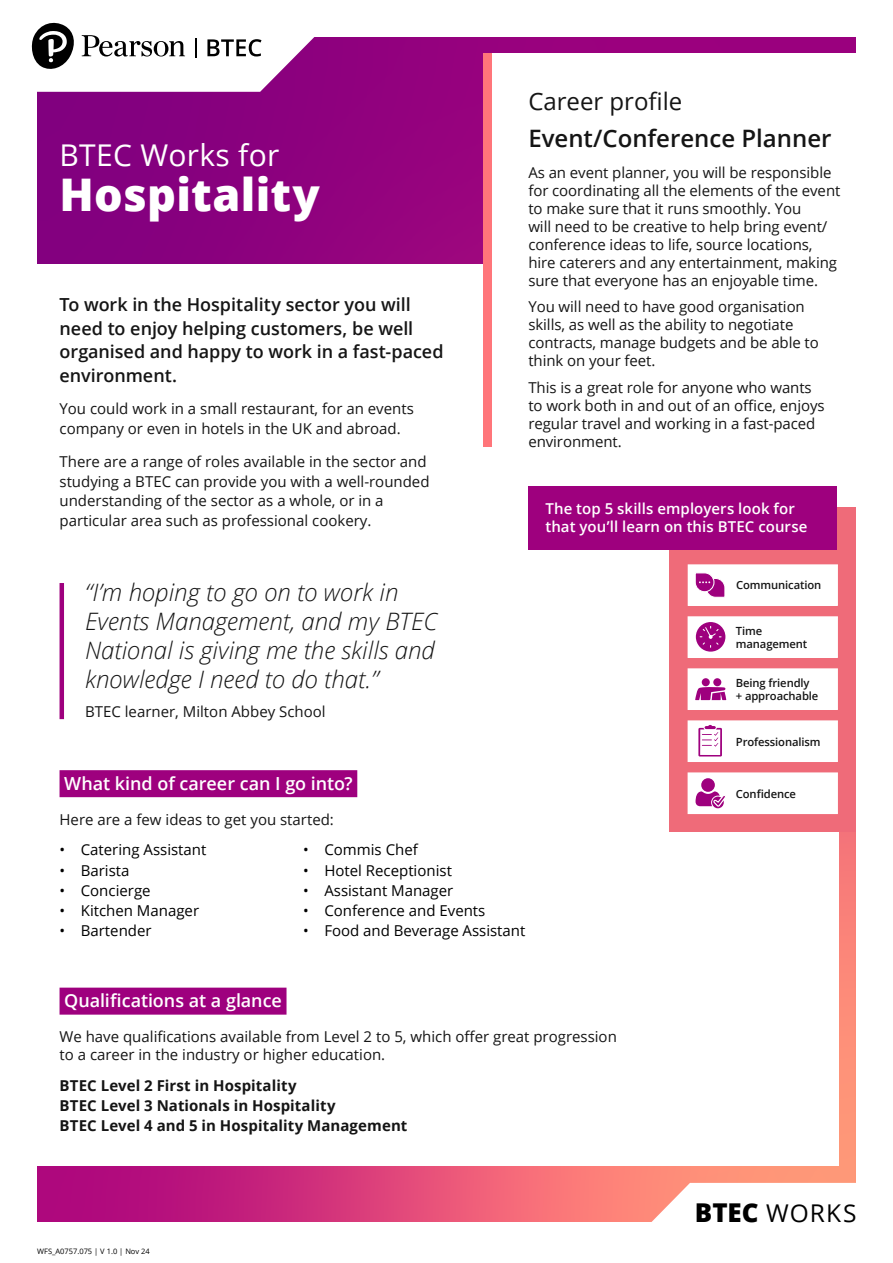
<style>
.page{position:relative;width:893px;height:1263px;background:#fff}
.page>*{position:absolute;margin:0;border:0;box-sizing:border-box;transform-origin:0 0}
.t1{font:800 45px "Open Sans";letter-spacing:.005em;color:#fff}
.t2{font:30px "Open Sans";letter-spacing:.01em;color:#fff}
.t3{font:24.45px "Open Sans";letter-spacing:.05em;color:#000}
.t4{font:italic 300 24px/28.8px "Open Sans";color:#151515}
.t5{font:600 24px "Open Sans";color:#151515}
.t6{font:24px "Open Sans";color:#151515}
.Intro_text{font:600 18px/23.4px "Open Sans";color:#151515}
.t7{font:600 18px "Open Sans";letter-spacing:-.005em;color:#fff}
.Body_text{font:15px/18px "Open Sans";letter-spacing:-.005em;color:#151515}
.t8{font:15px "Open Sans";color:#000}
.t9{font:700 15px "Open Sans";letter-spacing:.005em;color:#151515}
.Top_5_title{font:600 15px/18px "Open Sans";letter-spacing:.005em;color:#fff}
.t10{font:600 11.25px/13.5px "Open Sans";letter-spacing:-.01em;color:#151515}
.t11{font:7.5px "Open Sans";color:#000}
.s1{font-weight:800;font-size:25.95px}
</style>
<div class="page">
<img style="left:37px;top:37px;width:819px;height:1184px">
<div style="left:20px;top:264px;width:819px;height:901px;background:#fff"></div>
<svg style="left:31px;top:22px;width:333px;height:70px"></svg>
<svg style="left:599px;top:1183px;width:257px;height:39px"></svg>
<div style="left:60px;top:770px;width:297px;height:27px;background:#9e007e"></div>
<div style="left:60px;top:988px;width:227px;height:27px;background:#9e007e"></div>
<hr style="left:60px;top:583px;width:4px;height:136px;background:#9e007e">
<div style="left:484px;top:53px;width:409px;height:473px;background:#fff"></div>
<div style="left:670px;top:507px;width:186px;height:325px;background:#ef6b79"></div>
<div style="left:528px;top:486px;width:309px;height:63px;background:#9e007e"></div>
<div style="left:484px;top:53px;width:8px;height:394px;background:#ff757a"></div>
<div style="left:688px;top:773px;width:149px;height:40px;background:#fff"></div>
<div style="left:688px;top:772px;width:150px;height:42px;border:2px solid #fff"></div>
<div style="left:701px;top:778px;width:14px;height:14px;background:#9e007e;border-radius:50%"></div>
<svg style="left:695px;top:791px;width:30px;height:17px"></svg>
<div style="left:688px;top:721px;width:149px;height:40px;background:#fff"></div>
<div style="left:688px;top:720px;width:150px;height:42px;border:2px solid #fff"></div>
<svg style="left:698px;top:725px;width:24px;height:31px"></svg>
<div style="left:688px;top:669px;width:149px;height:40px;background:#fff"></div>
<div style="left:688px;top:668px;width:150px;height:42px;border:2px solid #fff"></div>
<svg style="left:695px;top:686px;width:31px;height:14px"></svg>
<div style="left:702px;top:678px;width:8px;height:8px;background:#9e007e;border-radius:4px"></div>
<div style="left:713px;top:678px;width:8px;height:8px;background:#9e007e;border-radius:4px"></div>
<div style="left:688px;top:617px;width:149px;height:40px;background:#fff"></div>
<div style="left:688px;top:616px;width:150px;height:42px;border:2px solid #fff"></div>
<div style="left:688px;top:565px;width:149px;height:40px;background:#fff"></div>
<div style="left:688px;top:564px;width:150px;height:42px;border:2px solid #fff"></div>
<svg style="left:695px;top:573px;width:30px;height:25px"></svg>
<svg style="left:696px;top:622px;width:29px;height:30px"></svg>
<h1 class="t2" style="left:60px;top:135px;width:221px">BTEC Works for</h1>
<h2 class="t1" style="left:60px;top:161px;width:262px">Hospitality</h2>
<p class="Intro_text" style="left:60px;top:293px;width:386px">To work in the Hospitality sector you will need to enjoy helping customers, be well organised and happy to work in a fast-paced environment.</p>
<p class="Body_text" style="left:60px;top:399px;width:356px;line-height:19.8px">You could work in a small restaurant, for an events company or even in hotels in the UK and abroad.</p>
<p class="Body_text" style="left:60px;top:451px;width:372px;line-height:19.8px">There are a range of roles available in the sector and studying a BTEC can provide you with a well-rounded understanding of the sector as a whole, or in a particular area such as professional cookery.</p>
<p class="t4" style="left:85px;top:577px;width:354px">“I’m hoping to go on to work in<br>Events Management, and my BTEC<br>National is giving me the skills and knowledge I need to do that.”</p>
<p class="Body_text" style="left:85px;top:702px;width:242px">BTEC learner, Milton Abbey School</p>
<p class="t6" style="left:528px;top:85px;width:155px">Career profile</p>
<p class="t5" style="left:528px;top:122px;width:305px">Event/Conference Planner</p>
<p class="Body_text" style="left:528px;top:163px;width:314px">As an event planner, you will be responsible for coordinating all the elements of the event to make sure that it runs smoothly. You<br>will need to be creative to help bring event/ conference ideas to life, source locations, hire caterers and any entertainment, making sure that everyone has an enjoyable time.</p>
<p class="Body_text" style="left:528px;top:298px;width:292px">You will need to have good organisation skills, as well as the ability to negotiate contracts, manage budgets and be able to think on your feet.</p>
<p class="Body_text" style="left:528px;top:378px;width:298px">This is a great role for anyone who wants to work both in and out of an office, enjoys regular travel and working in a fast-paced environment.</p>
<p class="Top_5_title" style="left:545px;top:500px;width:264px">The top 5 skills employers look for that you’ll learn on this BTEC course</p>
<p class="t10" style="left:736px;top:578px;width:87px">Communication</p>
<p class="t10" style="left:736px;top:624px;width:73px">Time management</p>
<p class="t10" style="left:736px;top:676px;width:84px">Being friendly + approachable</p>
<p class="t10" style="left:736px;top:734px;width:86px">Professionalism</p>
<h3 class="t7" style="left:64px;top:771px;width:290px">What kind of career can I go into?</h3>
<p class="Body_text" style="left:60px;top:810px;width:276px">Here are a few ideas to get you started:</p>
<p class="t8" style="left:60px;top:840px;width:148px">• Catering Assistant</p>
<p class="t8" style="left:60px;top:860px;width:72px">• Barista</p>
<p class="t8" style="left:60px;top:880px;width:93px">• Concierge</p>
<p class="t8" style="left:60px;top:900px;width:141px">• Kitchen Manager</p>
<p class="t8" style="left:60px;top:920px;width:94px">• Bartender</p>
<p class="t8" style="left:303px;top:840px;width:116px">• Commis Chef</p>
<p class="t8" style="left:303px;top:860px;width:150px">• Hotel Receptionist</p>
<p class="t8" style="left:303px;top:880px;width:152px">• Assistant Manager</p>
<p class="t8" style="left:303px;top:900px;width:184px">• Conference and Events</p>
<p class="t8" style="left:303px;top:920px;width:224px">• Food and Beverage Assistant</p>
<h3 class="t7" style="left:64px;top:988px;width:219px">Qualifications at a glance</h3>
<p class="Body_text" style="left:60px;top:1027px;width:559px">We have qualifications available from Level 2 to 5, which offer great progression to a career in the industry or higher education.</p>
<h4 class="t9" style="left:60px;top:1075px;width:238px">BTEC Level 2 First in Hospitality</h4>
<h4 class="t9" style="left:60px;top:1095px;width:277px">BTEC Level 3 Nationals in Hospitality</h4>
<h4 class="t9" style="left:60px;top:1115px;width:349px">BTEC Level 4 and 5 in Hospitality Management</h4>
<p class="t11" style="left:37px;top:1246px;width:114px">WFS_A0757.075 | V 1.0 | Nov 24</p>
<p class="t10" style="left:736px;top:786px;width:62px">Confidence</p>
<h3 class="t3" style="left:695px;top:1196px;width:163px"><span class="s1">BTEC</span> WORKS</h3>
</div>
